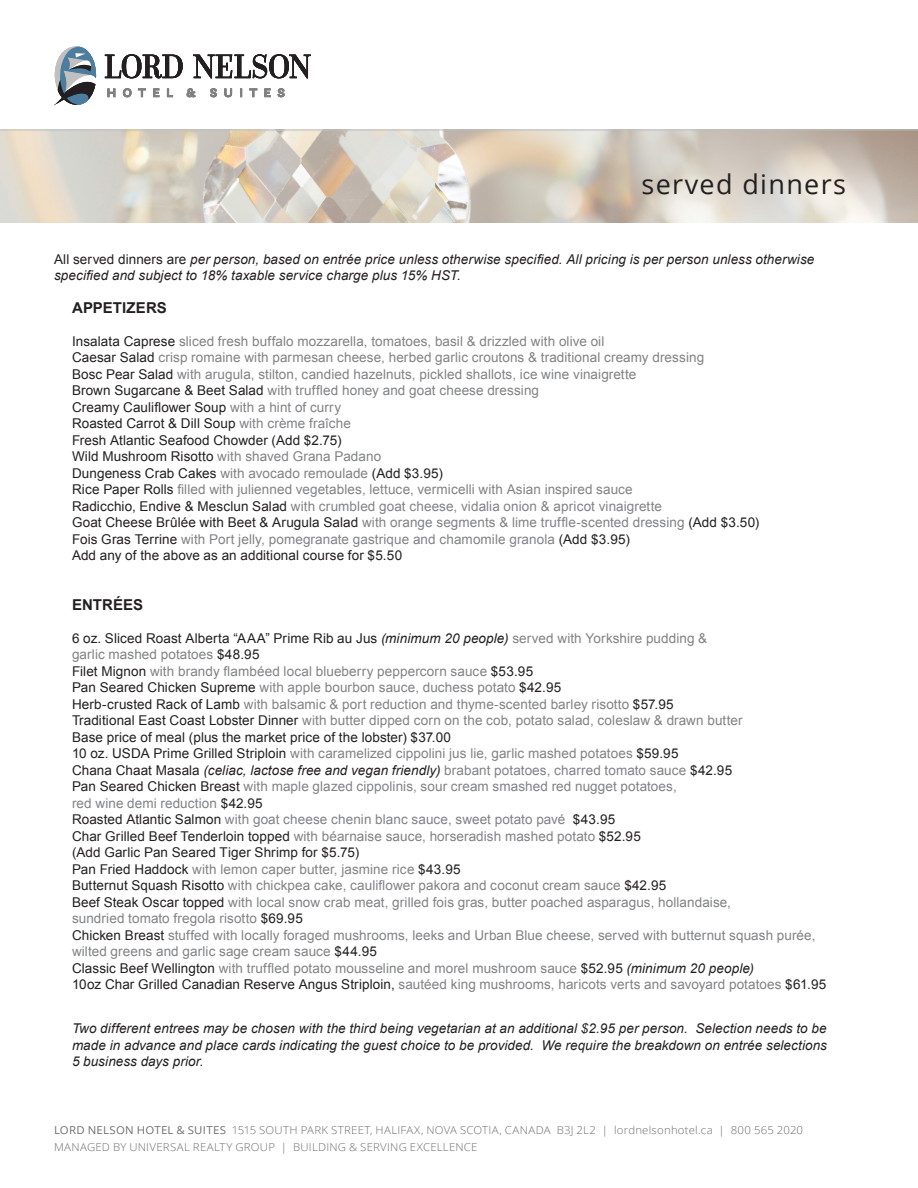
<style>
.page{position:relative;width:918px;height:1188px;background:#fff}
.page>*{position:absolute;margin:0;border:0;box-sizing:border-box;transform-origin:0 0}
.t1{font:27px "Open Sans";letter-spacing:.05em;color:#231f20}
.t2{font:700 15px "Arial";letter-spacing:.01em;color:#231f20}
.t3{font:13.5px/16.5px "Arial";letter-spacing:.005em;color:#808285}
.t4{font:italic 13.5px/16.5px "Arial";letter-spacing:.005em;color:#231f20}
.t5{font:300 10.8px/16.5px "Open Sans";letter-spacing:.02em;color:#6d6e71;scale:1.05 1}
.s1{font-style:normal}
.s2{color:#231f20}
.s3{font-style:italic;color:#231f20}
.s4{font-weight:400}
</style>
<div class="page">
<svg style="left:0;top:130px;width:918px;height:93px;background:#d6cdc1"></svg>
<svg style="left:105px;top:54px;width:77px;height:24px"></svg>
<svg style="left:193px;top:54px;width:117px;height:24px"></svg>
<svg style="left:107px;top:88px;width:8px;height:9px"></svg>
<svg style="left:123px;top:88px;width:9px;height:9px"></svg>
<svg style="left:138px;top:88px;width:8px;height:9px"></svg>
<svg style="left:153px;top:88px;width:6px;height:9px"></svg>
<svg style="left:167px;top:88px;width:6px;height:9px"></svg>
<svg style="left:187px;top:88px;width:8px;height:9px"></svg>
<svg style="left:210px;top:88px;width:7px;height:9px"></svg>
<svg style="left:224px;top:88px;width:8px;height:9px"></svg>
<svg style="left:240px;top:89px;width:2px;height:8px"></svg>
<svg style="left:249px;top:88px;width:8px;height:9px"></svg>
<svg style="left:264px;top:88px;width:7px;height:9px"></svg>
<svg style="left:278px;top:88px;width:7px;height:9px"></svg>
<svg style="left:54px;top:46px;width:43px;height:59px"></svg>
<h1 class="t1" style="left:642px;top:165px;width:206px">served dinners</h1>
<p class="t4" style="left:54px;top:251px;width:762px"><span class="s1">All served dinners are</span> per person, based on entrée price unless otherwise specified. All pricing is per person unless otherwise specified and subject to 18% taxable service charge plus 15% HST.</p>
<p class="t2" style="left:72px;top:297px;width:96px">APPETIZERS</p>
<p class="t3" style="left:72px;top:333px;width:689px"><span class="s2">Insalata Caprese</span> sliced fresh buffalo mozzarella, tomatoes, basil &amp; drizzled with olive oil<br><span class="s2">Caesar Salad</span> crisp romaine with parmesan cheese, herbed garlic croutons &amp; traditional creamy dressing<br><span class="s2">Bosc Pear Salad</span> with arugula, stilton, candied hazelnuts, pickled shallots, ice wine vinaigrette<br><span class="s2">Brown Sugarcane &amp; Beet Salad</span> with truffled honey and goat cheese dressing<br><span class="s2">Creamy Cauliflower Soup</span> with a hint of curry<br><span class="s2">Roasted Carrot &amp; Dill Soup</span> with crème fraîche<br><span class="s2">Fresh Atlantic Seafood Chowder (Add $2.75)<br>Wild Mushroom Risotto</span> with shaved Grana Padano<br><span class="s2">Dungeness Crab Cakes</span> with avocado remoulade <span class="s2">(Add $3.95)<br>Rice Paper Rolls</span> filled with julienned vegetables, lettuce, vermicelli with Asian inspired sauce<br><span class="s2">Radicchio, Endive &amp; Mesclun Salad</span> with crumbled goat cheese, vidalia onion &amp; apricot vinaigrette<br><span class="s2">Goat Cheese Brûlée with Beet &amp; Arugula Salad</span> with orange segments &amp; lime truffle-scented dressing <span class="s2">(Add $3.50)<br>Fois Gras Terrine</span> with Port jelly, pomegranate gastrique and chamomile granola <span class="s2">(Add $3.95)<br>Add any of the above as an additional course for $5.50</span></p>
<p class="t2" style="left:72px;top:594px;width:73px">ENTRÉES</p>
<p class="t3" style="left:72px;top:630px;width:756px"><span class="s2">6 oz. Sliced Roast Alberta “AAA” Prime Rib au Jus</span> <span class="s3">(minimum 20 people)</span> served with Yorkshire pudding &amp;<br>garlic mashed potatoes <span class="s2">$48.95<br>Filet Mignon</span> with brandy flambéed local blueberry peppercorn sauce <span class="s2">$53.95<br>Pan Seared Chicken Supreme</span> with apple bourbon sauce, duchess potato <span class="s2">$42.95<br>Herb-crusted Rack of Lamb</span> with balsamic &amp; port reduction and thyme-scented barley risotto <span class="s2">$57.95<br>Traditional East Coast Lobster Dinner</span> with butter dipped corn on the cob, potato salad, coleslaw &amp; drawn butter<br><span class="s2">Base price of meal (plus the market price of the lobster) $37.00<br>10 oz. USDA Prime Grilled Striploin</span> with caramelized cippolini jus lie, garlic mashed potatoes <span class="s2">$59.95<br>Chana Chaat Masala</span> <span class="s3">(celiac, lactose free and vegan friendly)</span> brabant potatoes, charred tomato sauce <span class="s2">$42.95<br>Pan Seared Chicken Breast</span> with maple glazed cippolinis, sour cream smashed red nugget potatoes,<br>red wine demi reduction <span class="s2">$42.95<br>Roasted Atlantic Salmon</span> with goat cheese chenin blanc sauce, sweet potato pavé <span class="s2">$43.95<br>Char Grilled Beef Tenderloin topped</span> with béarnaise sauce, horseradish mashed potato <span class="s2">$52.95<br>(Add Garlic Pan Seared Tiger Shrimp for $5.75)<br>Pan Fried Haddock</span> with lemon caper butter, jasmine rice <span class="s2">$43.95<br>Butternut Squash Risotto</span> with chickpea cake, cauliflower pakora and coconut cream sauce <span class="s2">$42.95<br>Beef Steak Oscar topped</span> with local snow crab meat, grilled fois gras, butter poached asparagus, hollandaise,<br>sundried tomato fregola risotto <span class="s2">$69.95<br>Chicken Breast</span> stuffed with locally foraged mushrooms, leeks and Urban Blue cheese, served with butternut squash purée, wilted greens and garlic sage cream sauce <span class="s2">$44.95<br>Classic Beef Wellington</span> with truffled potato mousseline and morel mushroom sauce <span class="s2">$52.95</span> <span class="s3">(minimum 20 people)<br></span><span class="s2">10oz Char Grilled Canadian Reserve Angus Striploin,</span> sautéed king mushrooms, haricots verts and savoyard potatoes <span class="s2">$61.95</span></p>
<p class="t4" style="left:72px;top:1020px;width:756px;text-align:justify">Two different entrees may be chosen with the third being vegetarian at an additional $2.95 per person. Selection needs to be made in advance and place cards indicating the guest choice to be provided. We require the breakdown on entrée selections 5 business days prior.</p>
<p class="t5" style="left:54px;top:1122px;width:715px"><span class="s4">LORD NELSON HOTEL &amp; SUITES</span> 1515 SOUTH PARK STREET, HALIFAX, NOVA SCOTIA, CANADA B3J 2L2 | lordnelsonhotel.ca | 800 565 2020<br>MANAGED BY UNIVERSAL REALTY GROUP | BUILDING &amp; SERVING EXCELLENCE</p>
</div>
